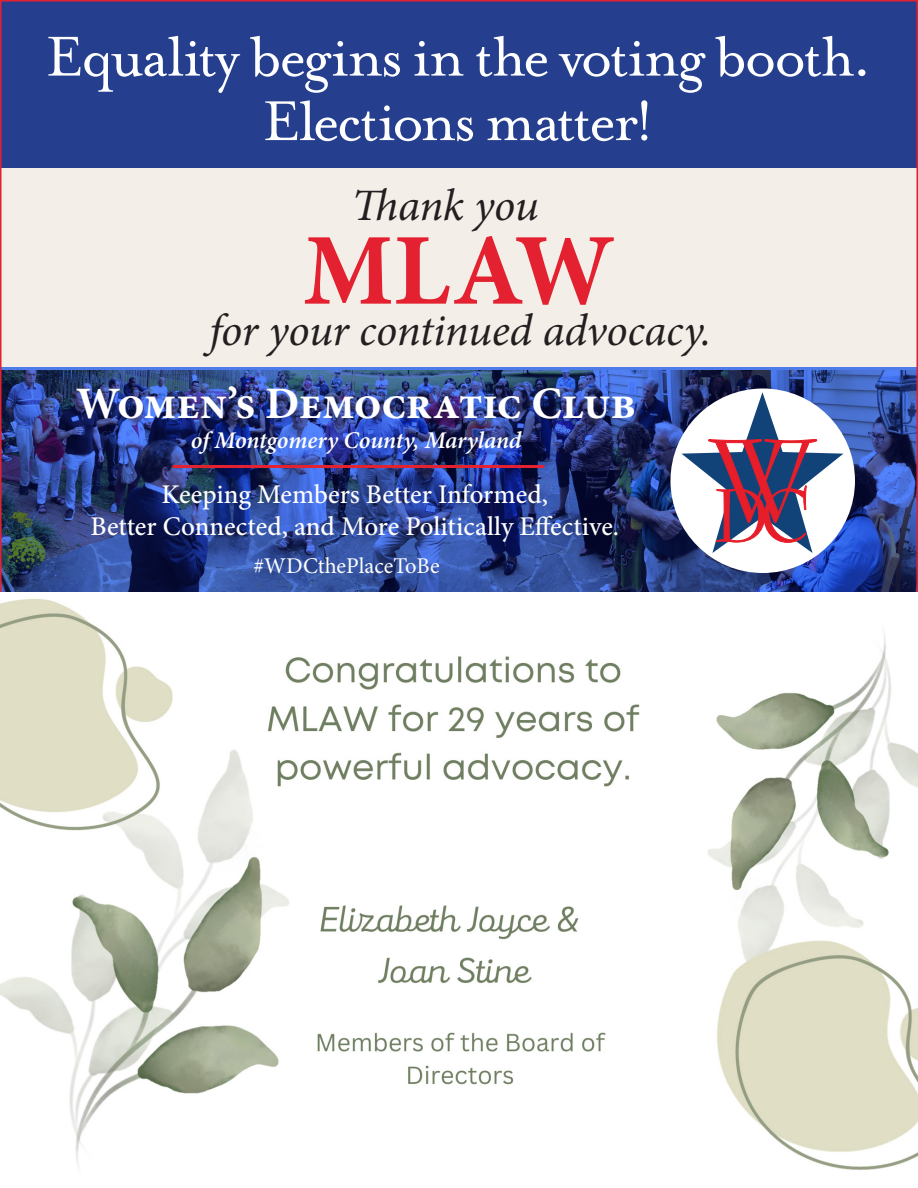
<style>
.page{position:relative;width:918px;height:1188px;background:#fff}
.page>*{position:absolute;margin:0;border:0;box-sizing:border-box;transform-origin:0 0}
.t1{font:700 102px "Minion Pro";color:#e42130}
.t2{font:64.5px/64.5px "Mrs Eaves Roman";letter-spacing:-.035em;color:#fff;text-align:center}
.t3{font:italic 45px "Minion Pro";letter-spacing:-.01em;color:#231f20}
.t4{font:700 45px "Minion Pro";letter-spacing:-.01em;color:#fff}
.t5{font:500 27px/32.4px "Minion Pro";color:#fff;text-align:center}
.t6{font:italic 600 24px "Minion Pro";letter-spacing:-.005em;color:#fff}
.t7{font:22.5px "Minion Pro";color:#fff}
</style>
<div class="page">
<div style="left:0;top:126px;width:918px;height:246px;background:#f3eee8"></div>
<div style="left:0;top:0;width:918px;height:168px;background:#253f8e"></div>
<img style="left:0;top:599px;width:918px;height:571px">
<img style="left:3px;top:368px;width:912px;height:223px">
<div style="left:670px;top:388px;width:185px;height:185px;background:#fff;border-radius:50%"></div>
<svg style="left:682px;top:392px;width:161px;height:161px"></svg>
<hr style="left:172px;top:465px;width:372px;height:3px;background:#e42130">
<p class="t2" style="left:46px;top:25px;width:828px">Equality begins in the voting booth.<br>Elections matter!</p>
<p class="t3" style="left:352px;top:175px;width:188px">Thank you</p>
<p class="t1" style="left:303px;top:199px;width:313px">MLAW</p>
<p class="t3" style="left:209px;top:300px;width:504px">for your continued advocacy.</p>
<p class="t4" style="left:76px;top:372px;width:562px">Women’s Democratic Club</p>
<p class="t6" style="left:191px;top:424px;width:332px">of Montgomery County, Maryland</p>
<p class="t5" style="left:90px;top:478px;width:530px">Keeping Members Better Informed,<br>Better Connected, and More Politically Effective.</p>
<p class="t7" style="left:254px;top:551px;width:188px">#WDCthePlaceToBe</p>
</div>
